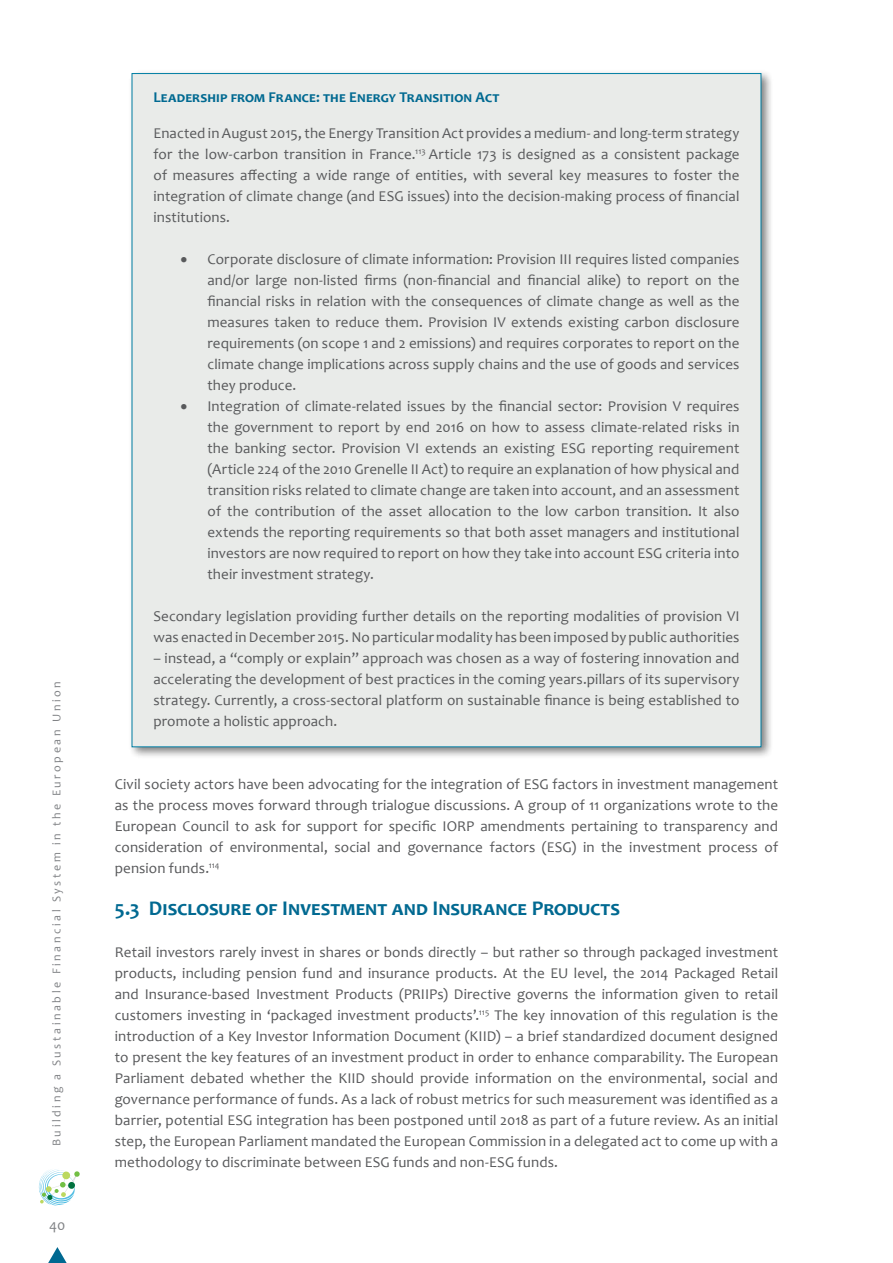
<style>
.page{position:relative;width:893px;height:1263px;background:#fff}
.page>*{position:absolute;margin:0;border:0;box-sizing:border-box;transform-origin:0 0}
.t1{font:700 21px "Candara";letter-spacing:.075em;color:#006991}
.t2{font:15px/21px "Candara";letter-spacing:.01em;color:#58595b;text-align:justify}
.t3{font:700 15px "Candara";letter-spacing:.08em;color:#006991}
.t4{font:15px "Candara";color:#808285}
.t5{font:12px "Candara";letter-spacing:.215em;color:#808285}
</style>
<div class="page">
<svg style="left:39px;top:1169px;width:41px;height:36px"></svg>
<svg style="left:48px;top:1247px;width:19px;height:16px"></svg>
<div style="left:128px;top:69px;width:646px;height:690px;background:#000;opacity:.5"></div>
<div style="left:132px;top:73px;width:629px;height:674px;background:#e9ebe9"></div>
<p class="t5" style="left:52px;top:1146px;width:466px;rotate:-90deg">Building a Sustainable Financial System in the European Union</p>
<p class="t4" style="left:49px;top:1219px;width:18px">40</p>
<p class="t3" style="left:153px;top:91px;width:346px">Leadership from France: the Energy Transition Act</p>
<p class="t2" style="left:153px;top:124px;width:588px">Enacted in August 2015, the Energy Transition Act provides a medium- and long-term strategy for the low-carbon transition in France.<sup>113</sup> Article 173 is designed as a consistent package of measures affecting a wide range of entities, with several key measures to foster the integration of climate change (and ESG issues) into the decision-making process of financial institutions.</p>
<p class="t2" style="left:207px;top:250px;width:534px;text-indent:-27px">• Corporate disclosure of climate information: Provision III requires listed companies and/or large non-listed firms (non-financial and financial alike) to report on the financial risks in relation with the consequences of climate change as well as the measures taken to reduce them. Provision IV extends existing carbon disclosure requirements (on scope 1 and 2 emissions) and requires corporates to report on the climate change implications across supply chains and the use of goods and services they produce.</p>
<p class="t2" style="left:207px;top:397px;width:534px;text-indent:-27px">• Integration of climate-related issues by the financial sector: Provision V requires the government to report by end 2016 on how to assess climate-related risks in the banking sector. Provision VI extends an existing ESG reporting requirement (Article 224 of the 2010 Grenelle II Act) to require an explanation of how physical and transition risks related to climate change are taken into account, and an assessment of the contribution of the asset allocation to the low carbon transition. It also extends the reporting requirements so that both asset managers and institutional investors are now required to report on how they take into account ESG criteria into their investment strategy.</p>
<p class="t2" style="left:153px;top:607px;width:588px">Secondary legislation providing further details on the reporting modalities of provision VI was enacted in December 2015. No particular modality has been imposed by public authorities</p>
<p class="t2" style="left:153px;top:649px;width:588px">– instead, a “comply or explain” approach was chosen as a way of fostering innovation and accelerating the development of best practices in the coming years.pillars of its supervisory strategy. Currently, a cross-sectoral platform on sustainable finance is being established to promote a holistic approach.</p>
<p class="t2" style="left:115px;top:775px;width:665px">Civil society actors have been advocating for the integration of ESG factors in investment management as the process moves forward through trialogue discussions. A group of 11 organizations wrote to the European Council to ask for support for specific IORP amendments pertaining to transparency and consideration of environmental, social and governance factors (ESG) in the investment process of pension funds.<sup>114</sup></p>
<h1 class="t1" style="left:115px;top:900px;width:507px">5.3 Disclosure of Investment and Insurance Products</h1>
<p class="t2" style="left:115px;top:943px;width:665px">Retail investors rarely invest in shares or bonds directly – but rather so through packaged investment products, including pension fund and insurance products. At the EU level, the 2014 Packaged Retail and Insurance-based Investment Products (PRIIPs) Directive governs the information given to retail customers investing in ‘packaged investment products’.<sup>115</sup> The key innovation of this regulation is the introduction of a Key Investor Information Document (KIID) – a brief standardized document designed to present the key features of an investment product in order to enhance comparability. The European Parliament debated whether the KIID should provide information on the environmental, social and governance performance of funds. As a lack of robust metrics for such measurement was identified as a barrier, potential ESG integration has been postponed until 2018 as part of a future review. As an initial step, the European Parliament mandated the European Commission in a delegated act to come up with a methodology to discriminate between ESG funds and non-ESG funds.</p>
</div>
